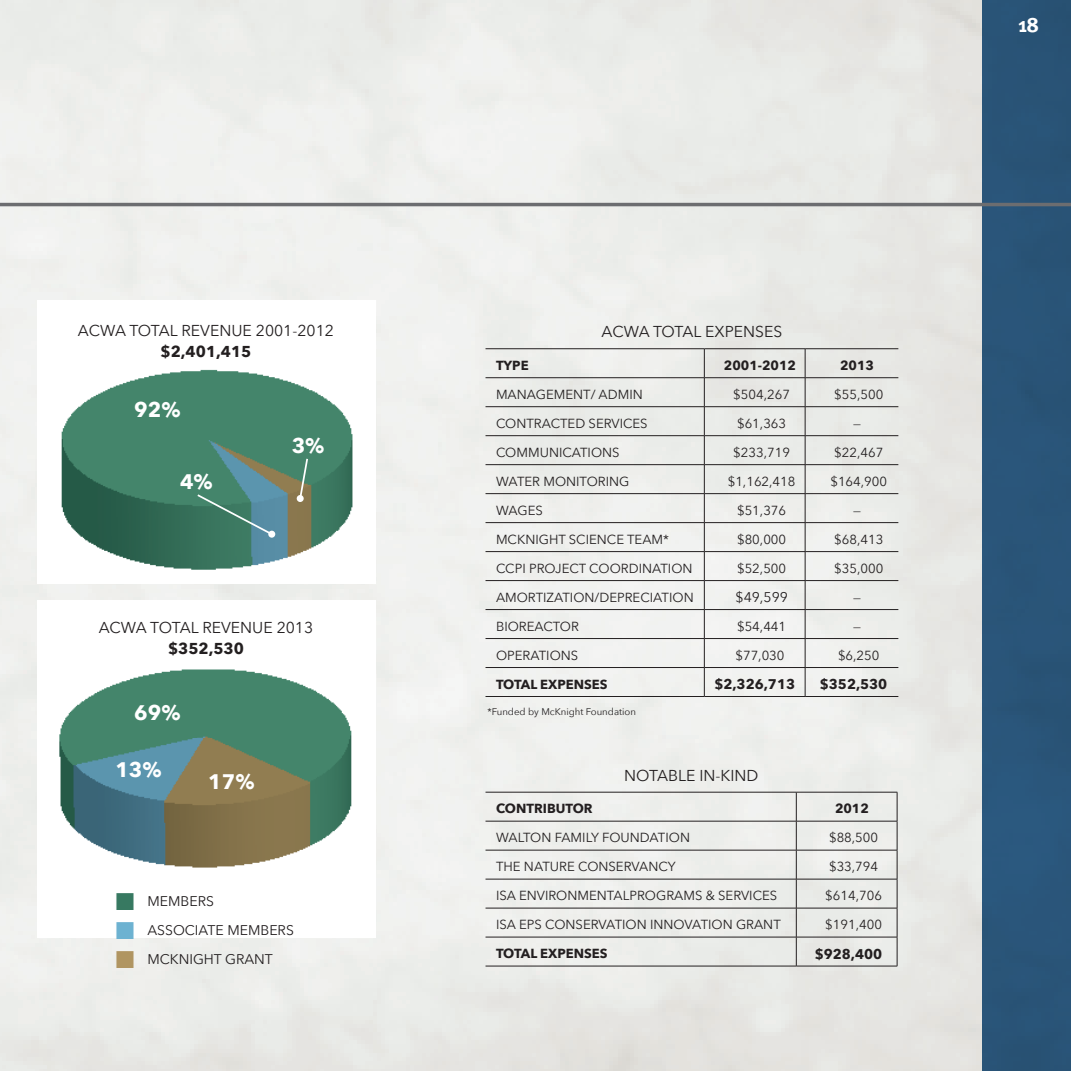
<style>
.page{position:relative;width:1071px;height:1071px;background:#fff}
.page>*{position:absolute;margin:0;border:0;box-sizing:border-box;transform-origin:0 0}
.t1{font:700 21px "Avenir Next";color:#fff}
.t2{font:700 21px "Meta";color:#fff}
.t3{font:15.75px "Avenir Next";color:#231f20}
.t4{font:700 15.75px "Avenir Next";color:#231f20}
.t5{font:14px "Avenir Next";color:#231f20}
.t6{font:700 14px "Avenir Next";color:#231f20}
.t7{font:13.12px "Avenir Next";color:#231f20}
.t8{font:700 13.12px "Avenir Next";color:#231f20}
.t9{font:9.62px "Avenir Next";color:#231f20}
.s1{color:#377961}
.s2{color:#6db2d1}
.s3{color:#b09561}
</style>
<div class="page">
<div style="left:982px;top:0;width:89px;height:1071px;background:#295578"></div>
<img style="left:61px;top:369px;width:292px;height:201px">
<img style="left:59px;top:669px;width:293px;height:199px">
<hr style="left:486px;top:406px;width:218px;height:1px;background:#231f20">
<hr style="left:704px;top:406px;width:101px;height:1px;background:#231f20">
<hr style="left:805px;top:406px;width:93px;height:1px;background:#231f20">
<hr style="left:486px;top:435px;width:218px;height:1px;background:#231f20">
<hr style="left:704px;top:435px;width:101px;height:1px;background:#231f20">
<hr style="left:805px;top:435px;width:93px;height:1px;background:#231f20">
<hr style="left:486px;top:464px;width:218px;height:1px;background:#231f20">
<hr style="left:704px;top:464px;width:101px;height:1px;background:#231f20">
<hr style="left:805px;top:464px;width:93px;height:1px;background:#231f20">
<hr style="left:486px;top:493px;width:218px;height:1px;background:#231f20">
<hr style="left:704px;top:493px;width:101px;height:1px;background:#231f20">
<hr style="left:805px;top:493px;width:93px;height:1px;background:#231f20">
<hr style="left:486px;top:522px;width:218px;height:1px;background:#231f20">
<hr style="left:704px;top:522px;width:101px;height:1px;background:#231f20">
<hr style="left:805px;top:522px;width:93px;height:1px;background:#231f20">
<hr style="left:486px;top:551px;width:218px;height:1px;background:#231f20">
<hr style="left:704px;top:551px;width:101px;height:1px;background:#231f20">
<hr style="left:805px;top:551px;width:93px;height:1px;background:#231f20">
<hr style="left:486px;top:580px;width:218px;height:1px;background:#231f20">
<hr style="left:704px;top:580px;width:101px;height:1px;background:#231f20">
<hr style="left:805px;top:580px;width:93px;height:1px;background:#231f20">
<hr style="left:486px;top:609px;width:218px;height:1px;background:#231f20">
<hr style="left:704px;top:609px;width:101px;height:1px;background:#231f20">
<hr style="left:805px;top:609px;width:93px;height:1px;background:#231f20">
<hr style="left:486px;top:638px;width:218px;height:1px;background:#231f20">
<hr style="left:704px;top:638px;width:101px;height:1px;background:#231f20">
<hr style="left:805px;top:638px;width:93px;height:1px;background:#231f20">
<hr style="left:486px;top:667px;width:218px;height:1px;background:#231f20">
<hr style="left:704px;top:667px;width:101px;height:1px;background:#231f20">
<hr style="left:805px;top:667px;width:93px;height:1px;background:#231f20">
<hr style="left:486px;top:696px;width:218px;height:1px;background:#231f20">
<hr style="left:704px;top:696px;width:101px;height:1px;background:#231f20">
<hr style="left:805px;top:696px;width:93px;height:1px;background:#231f20">
<hr style="left:486px;top:348px;width:218px;height:1px;background:#231f20">
<hr style="left:704px;top:348px;width:101px;height:1px;background:#231f20">
<hr style="left:805px;top:348px;width:93px;height:1px;background:#231f20">
<hr style="left:486px;top:377px;width:218px;height:1px;background:#231f20">
<hr style="left:704px;top:377px;width:101px;height:1px;background:#231f20">
<hr style="left:805px;top:377px;width:93px;height:1px;background:#231f20">
<svg style="left:704px;top:349px;width:1px;height:347px"></svg>
<svg style="left:805px;top:349px;width:1px;height:347px"></svg>
<hr style="left:486px;top:850px;width:310px;height:1px;background:#231f20">
<hr style="left:796px;top:850px;width:101px;height:1px;background:#231f20">
<hr style="left:486px;top:879px;width:310px;height:1px;background:#231f20">
<hr style="left:796px;top:879px;width:101px;height:1px;background:#231f20">
<hr style="left:486px;top:908px;width:310px;height:1px;background:#231f20">
<hr style="left:796px;top:908px;width:101px;height:1px;background:#231f20">
<hr style="left:486px;top:937px;width:310px;height:1px;background:#231f20">
<hr style="left:796px;top:937px;width:101px;height:1px;background:#231f20">
<hr style="left:486px;top:966px;width:310px;height:1px;background:#231f20">
<hr style="left:796px;top:966px;width:101px;height:1px;background:#231f20">
<hr style="left:486px;top:792px;width:310px;height:1px;background:#231f20">
<hr style="left:796px;top:792px;width:101px;height:1px;background:#231f20">
<hr style="left:486px;top:821px;width:310px;height:1px;background:#231f20">
<hr style="left:796px;top:821px;width:101px;height:1px;background:#231f20">
<svg style="left:796px;top:792px;width:1px;height:174px"></svg>
<svg style="left:897px;top:792px;width:1px;height:174px"></svg>
<svg style="left:195px;top:493px;width:79px;height:44px;background:#4c857b"></svg>
<div style="left:268px;top:531px;width:7px;height:7px;background:#fff;border-radius:50%"></div>
<svg style="left:298px;top:457px;width:11px;height:44px"></svg>
<div style="left:297px;top:495px;width:7px;height:7px;background:#fff;border-radius:50%"></div>
<hr style="left:0;top:203px;width:1071px;height:3px;background:#6c6d70">
<p class="t3" style="left:78px;top:321px;width:258px">ACWA TOTAL REVENUE 2001-2012</p>
<p class="t4" style="left:161px;top:342px;width:92px">$2,401,415</p>
<p class="t1" style="left:134px;top:397px;width:48px">92%</p>
<p class="t1" style="left:180px;top:469px;width:34px">4%</p>
<p class="t1" style="left:292px;top:433px;width:34px">3%</p>
<p class="t3" style="left:99px;top:618px;width:216px">ACWA TOTAL REVENUE 2013</p>
<p class="t4" style="left:168px;top:639px;width:77px">$352,530</p>
<p class="t1" style="left:134px;top:700px;width:48px">69%</p>
<p class="t1" style="left:115px;top:757px;width:48px">13%</p>
<p class="t1" style="left:208px;top:768px;width:48px">17%</p>
<p class="t5" style="left:116px;top:893px;width:100px"><span class="s1">■</span> MEMBERS</p>
<p class="t5" style="left:116px;top:922px;width:180px"><span class="s2">■</span> ASSOCIATE MEMBERS</p>
<p class="t5" style="left:116px;top:951px;width:158px"><span class="s3">■</span> MCKNIGHT GRANT</p>
<p class="t3" style="left:602px;top:322px;width:182px">ACWA TOTAL EXPENSES</p>
<p class="t8" style="left:496px;top:357px;width:34px">TYPE</p>
<p class="t8" style="left:724px;top:357px;width:74px">2001-2012</p>
<p class="t8" style="left:840px;top:357px;width:35px">2013</p>
<p class="t7" style="left:496px;top:386px;width:148px">MANAGEMENT/ ADMIN</p>
<p class="t7" style="left:733px;top:386px;width:58px">$504,267</p>
<p class="t7" style="left:834px;top:386px;width:51px">$55,500</p>
<p class="t7" style="left:496px;top:415px;width:153px">CONTRACTED SERVICES</p>
<p class="t7" style="left:737px;top:415px;width:51px">$61,363</p>
<p class="t7" style="left:853px;top:415px;width:9px">—</p>
<p class="t7" style="left:496px;top:444px;width:125px">COMMUNICATIONS</p>
<p class="t7" style="left:733px;top:444px;width:58px">$233,719</p>
<p class="t7" style="left:834px;top:444px;width:51px">$22,467</p>
<p class="t7" style="left:496px;top:473px;width:135px">WATER MONITORING</p>
<p class="t7" style="left:728px;top:474px;width:69px">$1,162,418</p>
<p class="t7" style="left:830px;top:473px;width:58px">$164,900</p>
<p class="t7" style="left:496px;top:502px;width:48px">WAGES</p>
<p class="t7" style="left:737px;top:502px;width:51px">$51,376</p>
<p class="t7" style="left:853px;top:502px;width:9px">—</p>
<p class="t7" style="left:496px;top:531px;width:174px">MCKNIGHT SCIENCE TEAM*</p>
<p class="t7" style="left:737px;top:531px;width:51px">$80,000</p>
<p class="t7" style="left:834px;top:531px;width:51px">$68,413</p>
<p class="t7" style="left:496px;top:560px;width:198px">CCPI PROJECT COORDINATION</p>
<p class="t7" style="left:737px;top:560px;width:51px">$52,500</p>
<p class="t7" style="left:834px;top:560px;width:51px">$35,000</p>
<p class="t7" style="left:496px;top:589px;width:199px">AMORTIZATION/DEPRECIATION</p>
<p class="t5" style="left:736px;top:589px;width:54px">$49,599</p>
<p class="t7" style="left:853px;top:589px;width:9px">—</p>
<p class="t7" style="left:496px;top:618px;width:84px">BIOREACTOR</p>
<p class="t7" style="left:737px;top:618px;width:51px">$54,441</p>
<p class="t7" style="left:853px;top:618px;width:9px">—</p>
<p class="t7" style="left:496px;top:647px;width:84px">OPERATIONS</p>
<p class="t7" style="left:735px;top:647px;width:51px">$77,030</p>
<p class="t7" style="left:838px;top:647px;width:43px">$6,250</p>
<p class="t8" style="left:496px;top:676px;width:113px">TOTAL EXPENSES</p>
<p class="t6" style="left:714px;top:676px;width:82px">$2,326,713</p>
<p class="t6" style="left:820px;top:676px;width:69px">$352,530</p>
<p class="t9" style="left:488px;top:706px;width:150px">*Funded by McKnight Foundation</p>
<p class="t3" style="left:624px;top:766px;width:136px">NOTABLE IN-KIND</p>
<p class="t8" style="left:496px;top:801px;width:98px">CONTRIBUTOR</p>
<p class="t8" style="left:835px;top:801px;width:35px">2012</p>
<p class="t7" style="left:496px;top:830px;width:196px">WALTON FAMILY FOUNDATION</p>
<p class="t7" style="left:829px;top:830px;width:51px">$88,500</p>
<p class="t7" style="left:496px;top:859px;width:181px">THE NATURE CONSERVANCY</p>
<p class="t7" style="left:829px;top:859px;width:51px">$33,794</p>
<p class="t7" style="left:496px;top:888px;width:283px">ISA ENVIRONMENTALPROGRAMS &amp; SERVICES</p>
<p class="t7" style="left:825px;top:888px;width:58px">$614,706</p>
<p class="t7" style="left:496px;top:917px;width:286px">ISA EPS CONSERVATION INNOVATION GRANT</p>
<p class="t7" style="left:825px;top:917px;width:58px">$191,400</p>
<p class="t8" style="left:496px;top:945px;width:113px">TOTAL EXPENSES</p>
<p class="t6" style="left:815px;top:945px;width:69px">$928,400</p>
<p class="t2" style="left:1018px;top:13px;width:22px">18</p>
</div>
